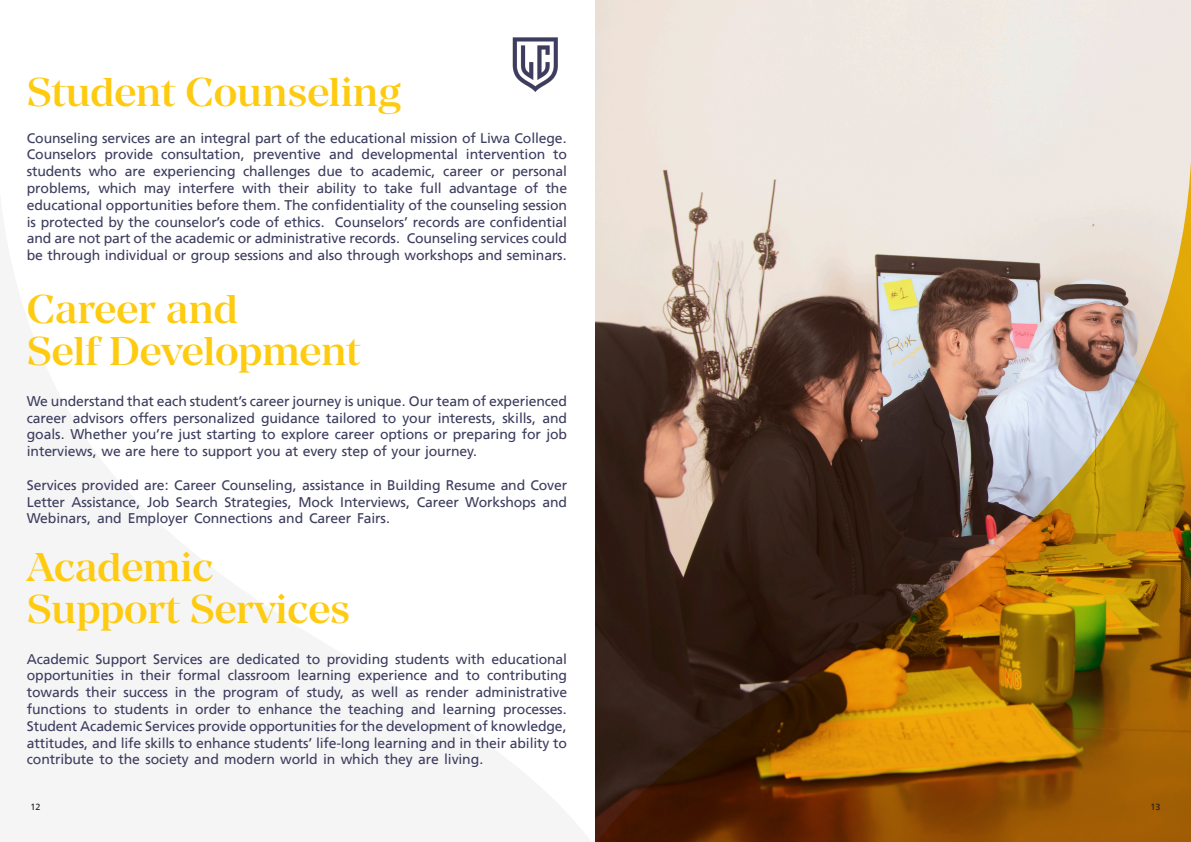
<style>
.page{position:relative;width:1191px;height:842px;background:#fff}
.page>*{position:absolute;margin:0;border:0;box-sizing:border-box;transform-origin:0 0}
.Heading_1{font:500 40px "Manier";letter-spacing:-.005em;color:#fecb10}
.Body_text{font:14px/16.8px "Frutiger LT Arabic 55 Roman";letter-spacing:-.01em;color:#3d3d5f;text-align:justify}
.t1{font:9px "Frutiger LT Arabic 55 Roman";color:#231f20}
</style>
<div class="page">
<img style="left:512px;top:37px;width:46px;height:55px">
<img style="left:595px;top:125px;width:596px;height:717px">
<p class="Heading_1" style="left:27px;top:68px;width:376px">Student Counseling</p>
<p class="Body_text" style="left:27px;top:129px;width:542px">Counseling services are an integral part of the educational mission of Liwa College.<br>Counselors provide consultation, preventive and developmental intervention to students who are experiencing challenges due to academic, career or personal problems, which may interfere with their ability to take full advantage of the educational opportunities before them. The confidentiality of the counseling session is protected by the counselor’s code of ethics. Counselors’ records are confidential and are not part of the academic or administrative records. Counseling services could be through individual or group sessions and also through workshops and seminars.</p>
<p class="Heading_1" style="left:27px;top:285px;width:213px">Career and</p>
<p class="Heading_1" style="left:27px;top:327px;width:335px">Self Development</p>
<p class="Body_text" style="left:27px;top:392px;width:542px">We understand that each student’s career journey is unique. Our team of experienced career advisors offers personalized guidance tailored to your interests, skills, and goals. Whether you’re just starting to explore career options or preparing for job interviews, we are here to support you at every step of your journey.</p>
<p class="Body_text" style="left:27px;top:476px;width:542px">Services provided are: Career Counseling, assistance in Building Resume and Cover Letter Assistance, Job Search Strategies, Mock Interviews, Career Workshops and Webinars, and Employer Connections and Career Fairs.</p>
<p class="Heading_1" style="left:27px;top:543px;width:188px">Academic</p>
<p class="Heading_1" style="left:27px;top:585px;width:324px">Support Services</p>
<p class="Body_text" style="left:27px;top:650px;width:542px">Academic Support Services are dedicated to providing students with educational opportunities in their formal classroom learning experience and to contributing towards their success in the program of study, as well as render administrative functions to students in order to enhance the teaching and learning processes.<br>Student Academic Services provide opportunities for the development of knowledge, attitudes, and life skills to enhance students’ life-long learning and in their ability to contribute to the society and modern world in which they are living.</p>
<p class="t1" style="left:30px;top:800px;width:12px">12</p>
<p class="t1" style="left:1150px;top:800px;width:12px">13</p>
</div>
